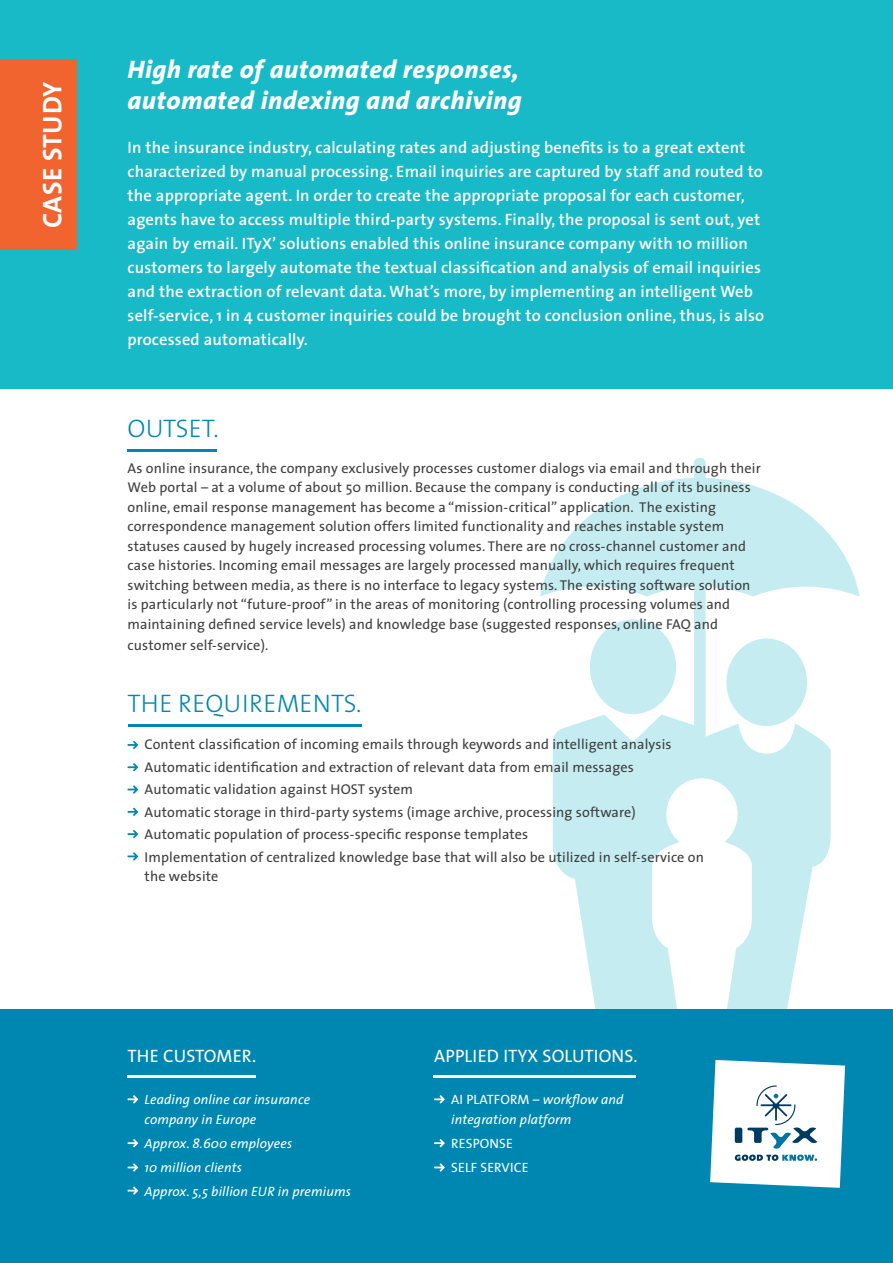
<style>
.page{position:relative;width:893px;height:1263px;background:#fff}
.page>*{position:absolute;margin:0;border:0;box-sizing:border-box;transform-origin:0 0}
.t1{font:27px "The Sans Bold Caps";letter-spacing:.015em;color:#fff}
.t2{font:italic 800 25.5px/31.5px "The Sans";letter-spacing:.02em;color:#fff}
.t3{font:300 25.5px "The Sans";letter-spacing:.005em;color:#0087b1}
.t4{font:18px "The Sans";letter-spacing:.01em;color:#fff}
.t5{font:600 16.5px/24px "The Sans";letter-spacing:.01em;color:#fff}
.t6{font:14.25px/19.5px "The Sans";letter-spacing:.01em;color:#3e3e3f}
.t7{font:italic 13.5px/19.5px "The Sans";letter-spacing:.01em;color:#fff}
.t8{font:13.5px/24px "The Sans";letter-spacing:.01em;color:#fff}
.s1{font-style:normal}
</style>
<div class="page">
<svg style="left:553px;top:763px;width:278px;height:246px;fill:#c5edf1"></svg>
<svg style="left:652px;top:824px;width:100px;height:185px"></svg>
<div style="left:666px;top:778px;width:72px;height:72px;background:#fff;border-radius:50%"></div>
<svg style="left:540px;top:458px;width:320px;height:305px"></svg>
<div style="left:0;top:0;width:893px;height:388px;background:#18bac7"></div>
<div style="left:0;top:1009px;width:893px;height:254px;background:#0087b1"></div>
<svg style="left:710px;top:1060px;width:135px;height:128px;background:#d8e8ee"></svg>
<hr style="left:128px;top:1075px;width:128px;height:2px;background:#fff">
<hr style="left:434px;top:1075px;width:202px;height:2px;background:#fff">
<svg style="left:434px;top:1095px;width:11px;height:8px"></svg>
<svg style="left:128px;top:1095px;width:10px;height:8px"></svg>
<svg style="left:434px;top:1139px;width:11px;height:8px"></svg>
<svg style="left:128px;top:1139px;width:10px;height:8px"></svg>
<svg style="left:128px;top:1163px;width:10px;height:8px"></svg>
<svg style="left:128px;top:1186px;width:10px;height:9px"></svg>
<svg style="left:434px;top:1163px;width:11px;height:8px"></svg>
<hr style="left:128px;top:449px;width:89px;height:2px;background:#0087b1">
<div style="left:0;top:60px;width:76px;height:190px;background:#f2642f"></div>
<svg style="left:128px;top:741px;width:10px;height:8px"></svg>
<svg style="left:128px;top:808px;width:10px;height:8px"></svg>
<svg style="left:128px;top:763px;width:10px;height:8px"></svg>
<svg style="left:128px;top:830px;width:10px;height:8px"></svg>
<svg style="left:128px;top:785px;width:10px;height:9px"></svg>
<svg style="left:128px;top:852px;width:10px;height:8px"></svg>
<hr style="left:128px;top:724px;width:233px;height:2px;background:#0087b1">
<h1 class="t1" style="left:30px;top:228px;width:148px;rotate:-90deg">CASE STUDY</h1>
<h2 class="t2" style="left:128px;top:53px;width:395px">High rate of automated responses, automated indexing and archiving</h2>
<p class="t5" style="left:128px;top:135px;width:638px">In the insurance industry, calculating rates and adjusting benefits is to a great extent characterized by manual processing. Email inquiries are captured by staff and routed to the appropriate agent. In order to create the appropriate proposal for each customer, agents have to access multiple third-party systems. Finally, the proposal is sent out, yet again by email. ITyX’ solutions enabled this online insurance company with 10 million customers to largely automate the textual classification and analysis of email inquiries and the extraction of relevant data. What’s more, by implementing an intelligent Web self-service, 1 in 4 customer inquiries could be brought to conclusion online, thus, is also processed automatically.</p>
<h2 class="t3" style="left:128px;top:407px;width:93px">OUTSET.</h2>
<p class="t6" style="left:128px;top:458px;width:635px">As online insurance, the company exclusively processes customer dialogs via email and through their Web portal – at a volume of about 50 million. Because the company is conducting all of its business online, email response management has become a “mission-critical” application. The existing correspondence management solution offers limited functionality and reaches instable system statuses caused by hugely increased processing volumes. There are no cross-channel customer and case histories. Incoming email messages are largely processed manually, which requires frequent switching between media, as there is no interface to legacy systems. The existing software solution is particularly not “future-proof” in the areas of monitoring (controlling processing volumes and maintaining defined service levels) and knowledge base (suggested responses, online FAQ and</p>
<p class="t6" style="left:128px;top:635px;width:142px">customer self-service).</p>
<h2 class="t3" style="left:128px;top:682px;width:235px">THE REQUIREMENTS.</h2>
<p class="t6" style="left:145px;top:733px;width:561px;line-height:22.5px">Content classification of incoming emails through keywords and intelligent analysis Automatic identification and extraction of relevant data from email messages<br>Automatic validation against HOST system<br>Automatic storage in third-party systems (image archive, processing software)<br>Automatic population of process-specific response templates<br>Implementation of centralized knowledge base that will also be utilized in self-service on</p>
<p class="t6" style="left:145px;top:866px;width:75px">the website</p>
<p class="t4" style="left:128px;top:1041px;width:130px">THE CUSTOMER.</p>
<p class="t7" style="left:145px;top:1089px;width:167px">Leading online car insurance company in Europe</p>
<p class="t7" style="left:145px;top:1130px;width:208px;line-height:24px">Approx. 8.600 employees<br>10 million clients<br>Approx. 5,5 billion EUR in premiums</p>
<p class="t4" style="left:434px;top:1041px;width:205px">APPLIED ITYX SOLUTIONS.</p>
<p class="t7" style="left:451px;top:1089px;width:174px"><span class="s1">AI PLATFORM –</span> workflow and integration platform</p>
<p class="t8" style="left:451px;top:1130px;width:79px">RESPONSE<br>SELF SERVICE</p>
</div>
